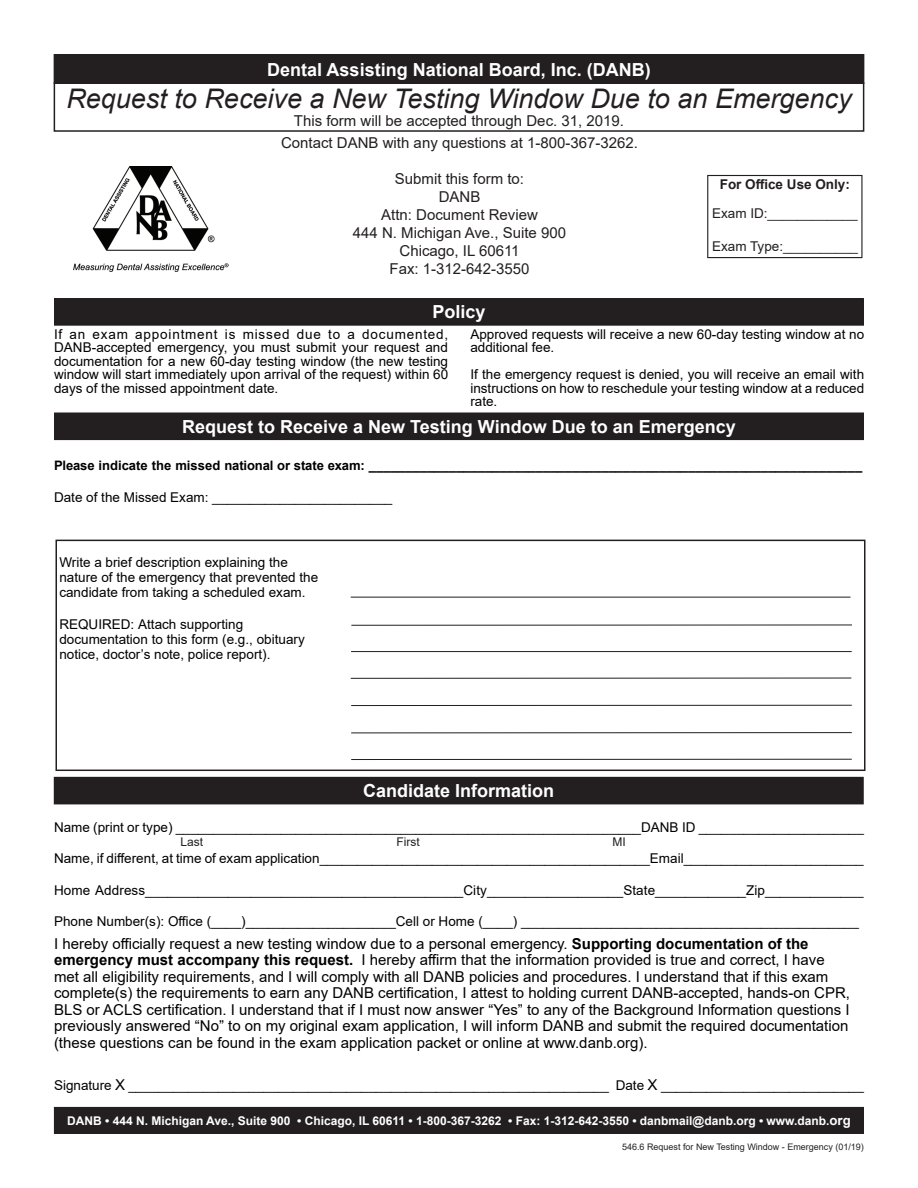
<style>
.page{position:relative;width:918px;height:1188px;background:#fff}
.page>*{position:absolute;margin:0;border:0;box-sizing:border-box;transform-origin:0 0}
.t1{font:italic 27px "Arial";color:#231f20}
.heading_3{font:700 18px "Arial";color:#fff}
.t2{font:15px/16.5px "Arial";color:#000}
.t3{font:15px "Arial";color:#231f20}
.Body_Text_2{font:13.5px/13.5px "Arial";color:#000}
.t4{font:13.5px "Arial";color:#231f20}
.t5{font:700 13.5px "Arial";color:#231f20}
.Body_Text_2-2{font:700 13.05px "Arial";letter-spacing:-.01em;color:#000}
.t6{font:700 12px "Arial";color:#fff}
.t7{font:12px "Arial";color:#231f20}
.t8{font:9px "Arial";color:#231f20}
.s1{font-weight:700}
.s2{font-size:15px}
.s3{font-size:13.2px}
</style>
<div class="page">
<div style="left:56px;top:540px;width:810px;height:231px;border:2px solid #231f20"></div>
<div style="left:55px;top:299px;width:808px;height:26px;background:#231f20"></div>
<div style="left:54px;top:298px;width:810px;height:28px;border:2px solid #231f20"></div>
<div style="left:55px;top:413px;width:808px;height:26px;background:#231f20"></div>
<div style="left:54px;top:412px;width:810px;height:28px;border:2px solid #231f20"></div>
<div style="left:55px;top:1108px;width:808px;height:25px;background:#231f20"></div>
<div style="left:54px;top:1107px;width:810px;height:27px;border:2px solid #231f20"></div>
<hr style="left:351px;top:625px;width:501px;height:1px;background:#231f20">
<hr style="left:351px;top:597px;width:500px;height:1px;background:#231f20">
<hr style="left:351px;top:651px;width:501px;height:1px;background:#231f20">
<div style="left:55px;top:778px;width:808px;height:26px;background:#231f20"></div>
<div style="left:54px;top:777px;width:810px;height:27px;border:2px solid #231f20"></div>
<div style="left:707px;top:175px;width:155px;height:83px;border:1px solid #231f20"></div>
<hr style="left:351px;top:759px;width:501px;height:1px;background:#231f20">
<hr style="left:351px;top:732px;width:501px;height:1px;background:#231f20">
<hr style="left:351px;top:705px;width:501px;height:1px;background:#231f20">
<hr style="left:351px;top:678px;width:500px;height:1px;background:#231f20">
<div style="left:54px;top:55px;width:810px;height:28px;background:#231f20"></div>
<div style="left:54px;top:54px;width:810px;height:30px;border:2px solid #231f20"></div>
<div style="left:54px;top:82px;width:810px;height:50px;border:2px solid #231f20"></div>
<img style="left:73px;top:166px;width:156px;height:106px">
<p class="heading_3" style="left:267px;top:57px;width:385px">Dental Assisting National Board, Inc. (DANB)</p>
<p class="t1" style="left:66px;top:81px;width:787px">Request to Receive a New Testing Window Due to an Emergency</p>
<p class="t3" style="left:294px;top:110px;width:332px">This form will be accepted through Dec. 31, 2019.</p>
<p class="t3" style="left:281px;top:132px;width:358px">Contact DANB with any questions at 1-800-367-3262.</p>
<p class="t3" style="left:395px;top:168px;width:131px">Submit this form to:</p>
<p class="t3" style="left:439px;top:186px;width:43px">DANB</p>
<p class="t3" style="left:381px;top:204px;width:158px">Attn: Document Review</p>
<p class="t3" style="left:353px;top:222px;width:215px">444 N. Michigan Ave., Suite 900</p>
<p class="t3" style="left:400px;top:240px;width:122px">Chicago, IL 60611</p>
<p class="t3" style="left:390px;top:258px;width:142px">Fax: 1-312-642-3550</p>
<p class="t5" style="left:720px;top:175px;width:132px">For Office Use Only:</p>
<p class="t4" style="left:712px;top:204px;width:147px">Exam ID:____________</p>
<p class="t4" style="left:712px;top:237px;width:148px">Exam Type:__________</p>
<p class="heading_3" style="left:432px;top:299px;width:55px">Policy</p>
<p class="Body_Text_2" style="left:54px;top:327px;width:396px;text-align:justify">If an exam appointment is missed due to a documented, DANB-accepted emergency, you must submit your request and documentation for a new 60-day testing window (the new testing window will start immediately upon arrival of the request) within 60 days of the missed appointment date.</p>
<p class="heading_3" style="left:182px;top:414px;width:555px">Request to Receive a New Testing Window Due to an Emergency</p>
<p class="Body_Text_2" style="left:470px;top:327px;width:395px">Approved requests will receive a new 60-day testing window at no additional fee.</p>
<p class="Body_Text_2" style="left:470px;top:368px;width:395px;text-align:justify">If the emergency request is denied, you will receive an email with instructions on how to reschedule your testing window at a reduced rate.</p>
<p class="Body_Text_2-2" style="left:54px;top:456px;width:810px">Please indicate the missed national or state exam: ____________________________________________________________________</p>
<p class="Body_Text_2" style="left:54px;top:490px;width:340px">Date of the Missed Exam: ________________________</p>
<p class="Body_Text_2" style="left:59px;top:554px;width:260px;line-height:15px">Write a brief description explaining the nature of the emergency that prevented the candidate from taking a scheduled exam.</p>
<p class="Body_Text_2" style="left:59px;top:617px;width:247px;line-height:15px">REQUIRED: Attach supporting documentation to this form (e.g., obituary notice, doctor’s note, police report).</p>
<p class="heading_3" style="left:363px;top:778px;width:193px">Candidate Information</p>
<p class="Body_Text_2" style="left:54px;top:821px;width:811px">Name (print or type) ______________________________________________________________DANB ID ______________________</p>
<p class="Body_Text_2" style="left:54px;top:852px;width:811px">Name, if different, at time of exam application____________________________________________Email________________________</p>
<p class="Body_Text_2" style="left:54px;top:883px;width:811px">Home Address__________________________________________City__________________State____________Zip_____________</p>
<p class="Body_Text_2" style="left:54px;top:915px;width:806px">Phone Number(s): Office (____)____________________Cell or Home (____) _____________________________________________</p>
<p class="t2" style="left:54px;top:935px;width:798px">I hereby officially request a new testing window due to a personal emergency. <span class="s1">Supporting documentation of the emergency must accompany this request.</span> I hereby affirm that the information provided is true and correct, I have met all eligibility requirements, and I will comply with all DANB policies and procedures. I understand that if this exam complete(s) the requirements to earn any DANB certification, I attest to holding current DANB-accepted, hands-on CPR, BLS or ACLS certification. I understand that if I must now answer “Yes” to any of the Background Information questions I previously answered “No” to on my original exam application, I will inform DANB and submit the required documentation (these questions can be found in the exam application packet or online at www.danb.org).</p>
<p class="Body_Text_2" style="left:54px;top:1079px;width:811px">Signature <span class="s2">X</span> ________________________________________________________________ Date <span class="s2">X</span> ___________________________</p>
<p class="t7" style="left:180px;top:833px;width:24px">Last</p>
<p class="t7" style="left:396px;top:833px;width:25px">First</p>
<p class="t7" style="left:612px;top:833px;width:15px">MI</p>
<p class="t6" style="left:67px;top:1113px;width:785px">DANB • 444 N. Michigan Ave., Suite 900 • Chicago, IL 60611 • 1-800-367-3262 • Fax: 1-312-642-3550 • danbmail@danb.org • www.danb.<span class="s3">org</span></p>
<p class="t8" style="left:622px;top:1140px;width:243px">546.6 Request for New Testing Window - Emergency (01/19)</p>
</div>
